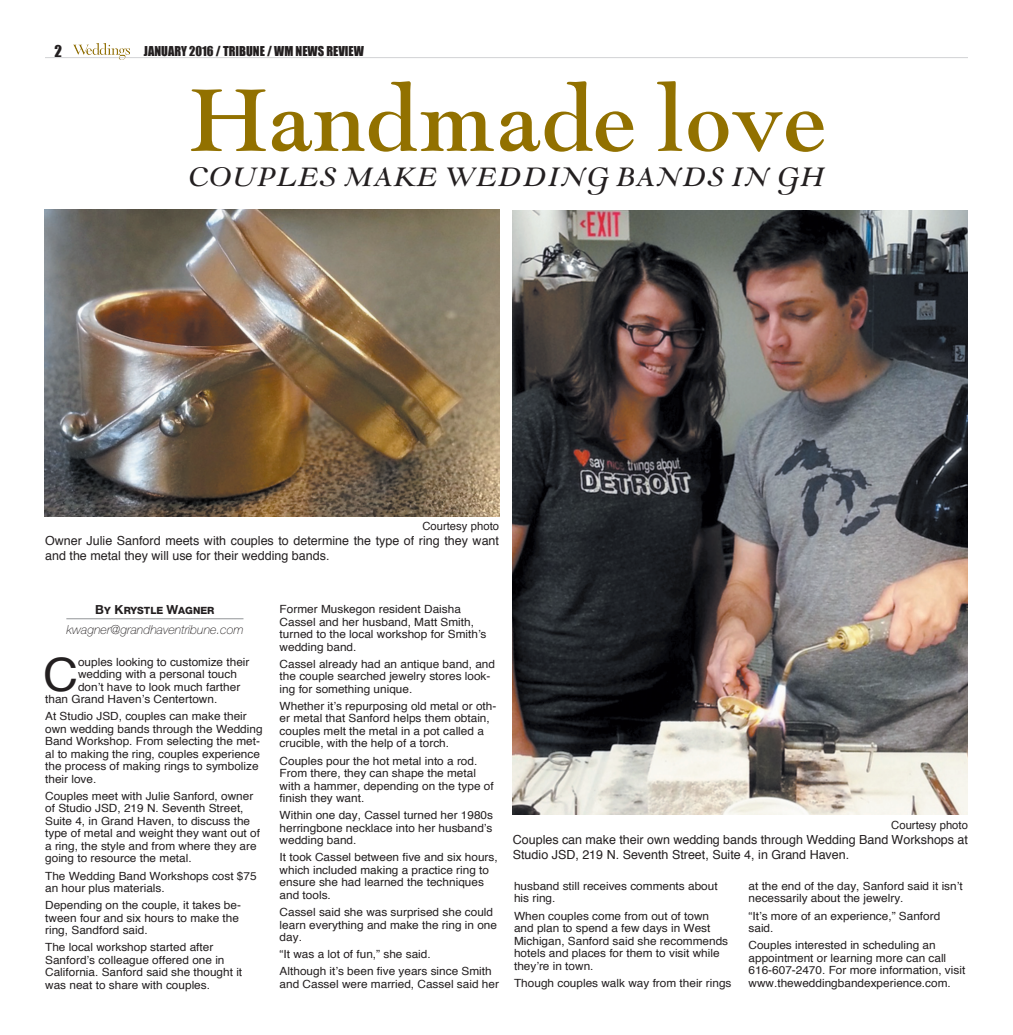
<style>
.page{position:relative;width:1013px;height:1035px;background:#fff}
.page>*{position:absolute;margin:0;border:0;box-sizing:border-box;transform-origin:0 0}
.t1{font:106.75px "Goudy Modern MT Std";color:#927100;scale:1.05 1}
.t2{font:46.12px "Helvetica";color:#231f20;scale:1.05 1}
.t3{font:italic 32.25px "Goudy Modern MT Std";color:#231f20;scale:1.05 1}
.t4{font:15px "Impact";color:#231f20}
.t5{font:12.5px/15px "Helvetica";color:#231f20}
.t6{font:12.5px "Impact";color:#231f20}
.t7{font:italic 100 12.5px "Helvetica Neue LT Std";color:#231f20}
.t8{font:11.25px/12.5px "Helvetica";color:#231f20;scale:1.05 1}
.t9{font:11.25px "Helvetica";color:#231f20}
.t10{font:800 10px "Helvetica Neue LT Std";color:#231f20}
.s1{font-weight:700;font-size:12.5px}
</style>
<div class="page">
<hr style="left:45px;top:57px;width:923px;height:1px;background:#d1d2d4">
<img style="left:74px;top:43px;width:56px;height:17px">
<img style="left:512px;top:211px;width:456px;height:603px">
<hr style="left:66px;top:618px;width:177px;height:1px;background:#939598">
<img style="left:44px;top:210px;width:455px;height:306px">
<h3 class="t4" style="left:54px;top:39px;width:9px">2</h3>
<p class="t6" style="left:144px;top:42px;width:221px">JANUARY 2016 / TRIBUNE / WM NEWS REVIEW</p>
<h1 class="t1" style="left:189px;top:62px;width:606px">Handmade love</h1>
<h3 class="t3" style="left:188px;top:159px;width:607px">COUPLES MAKE WEDDING BANDS IN GH</h3>
<p class="t9" style="left:422px;top:517px;width:78px">Courtesy photo</p>
<p class="t5" style="left:45px;top:533px;width:455px">Owner Julie Sanford meets with couples to determine the type of ring they want and the metal they will use for their wedding bands.</p>
<p class="t10" style="left:95px;top:604px;width:121px"><span class="s1">B</span>Y <span class="s1">K</span>RYSTLE <span class="s1">W</span>AGNER</p>
<p class="t7" style="left:66px;top:623px;width:178px">kwagner@grandhaventribune.com</p>
<h2 class="t2" style="left:43px;top:639px;width:35px">C</h2>
<p class="t8" style="left:78px;top:656px;width:165px">ouples looking to customize their</p>
<p class="t8" style="left:78px;top:668px;width:153px">wedding with a personal touch</p>
<p class="t8" style="left:78px;top:681px;width:156px">don’t have to look much farther</p>
<p class="t8" style="left:45px;top:693px;width:165px">than Grand Haven’s Centertown.</p>
<p class="t8" style="left:45px;top:710px;width:208px">At Studio JSD, couples can make their own wedding bands through the Wedding Band Workshop. From selecting the met&shy;al to making the ring, couples experience the process of making rings to symbolize their love.</p>
<p class="t8" style="left:45px;top:790px;width:206px">Couples meet with Julie Sanford, owner of Studio JSD, 219 N. Seventh Street, Suite 4, in Grand Haven, to discuss the type of metal and weight they want out of a ring, the style and from where they are going to resource the metal.</p>
<p class="t8" style="left:45px;top:870px;width:203px">The Wedding Band Workshops cost $75 an hour plus materials.</p>
<p class="t8" style="left:45px;top:899px;width:188px">Depending on the couple, it takes be&shy;tween four and six hours to make the ring, Sandford said.</p>
<p class="t8" style="left:45px;top:942px;width:189px">The local workshop started after Sanford’s colleague offered one in California. Sanford said she thought it was neat to share with couples.</p>
<p class="t8" style="left:280px;top:603px;width:198px">Former Muskegon resident Daisha<br>Cassel and her husband, Matt Smith, turned to the local workshop for Smith’s wedding band.</p>
<p class="t8" style="left:280px;top:658px;width:207px">Cassel already had an antique band, and the couple searched jewelry stores look&shy;ing for something unique.</p>
<p class="t8" style="left:280px;top:700px;width:208px">Whether it’s repurposing old metal or oth&shy;er metal that Sanford helps them obtain, couples melt the metal in a pot called a crucible, with the help of a torch.</p>
<p class="t8" style="left:280px;top:755px;width:205px">Couples pour the hot metal into a rod.<br>From there, they can shape the metal with a hammer, depending on the type of finish they want.</p>
<p class="t8" style="left:280px;top:809px;width:205px;text-align:justify">Within one day, Cassel turned her 1980s herringbone necklace into her husband’s wedding band.</p>
<p class="t8" style="left:280px;top:852px;width:209px">It took Cassel between five and six hours, which included making a practice ring to ensure she had learned the techniques and tools.</p>
<p class="t8" style="left:280px;top:906px;width:208px">Cassel said she was surprised she could learn everything and make the ring in one day.</p>
<p class="t8" style="left:280px;top:946px;width:203px;line-height:17.1px">“It was a lot of fun,” she said.<br>Although it’s been five years since Smith</p>
<p class="t8" style="left:280px;top:978px;width:210px">and Cassel were married, Cassel said her</p>
<p class="t9" style="left:891px;top:816px;width:78px">Courtesy photo</p>
<p class="t5" style="left:513px;top:833px;width:456px">Couples can make their own wedding bands through Wedding Band Workshops at<br>Studio JSD, 219 N. Seventh Street, Suite 4, in Grand Haven.</p>
<p class="t8" style="left:514px;top:880px;width:195px">husband still receives comments about his ring.</p>
<p class="t8" style="left:514px;top:910px;width:205px">When couples come from out of town and plan to spend a few days in West<br>Michigan, Sanford said she recommends hotels and places for them to visit while they’re in town.</p>
<p class="t8" style="left:514px;top:977px;width:208px">Though couples walk way from their rings</p>
<p class="t8" style="left:748px;top:880px;width:205px">at the end of the day, Sanford said it isn’t necessarily about the jewelry.</p>
<p class="t8" style="left:748px;top:910px;width:184px">“It’s more of an experience,” Sanford said.</p>
<p class="t8" style="left:748px;top:939px;width:208px">Couples interested in scheduling an appointment or learning more can call 616-607-2470. For more information, visit www.theweddingbandexperience.com.</p>
</div>
